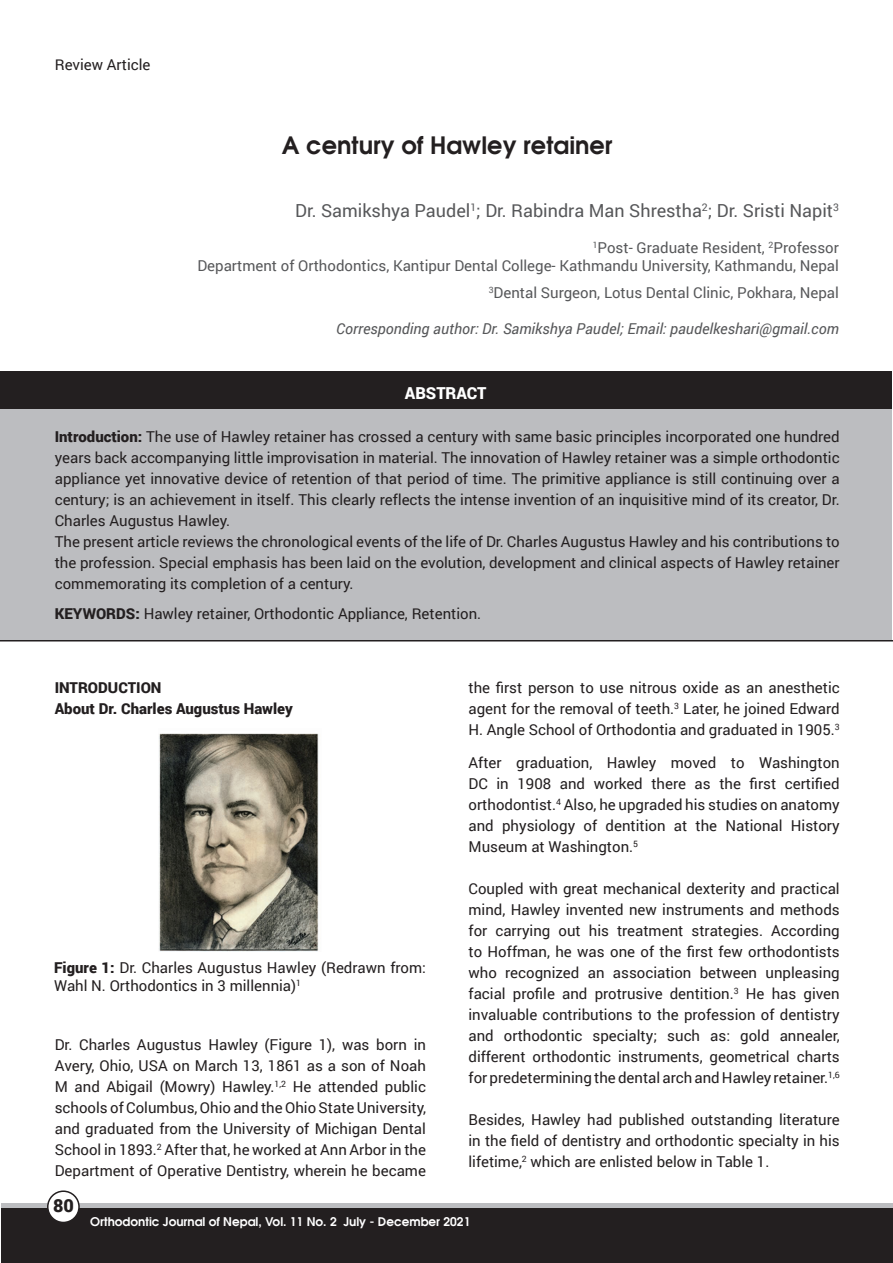
<style>
.page{position:relative;width:893px;height:1263px;background:#fff}
.page>*{position:absolute;margin:0;border:0;box-sizing:border-box;transform-origin:0 0}
.t1{font:24px "Avalon";color:#231f20}
.t2{font:18px "Roboto";color:#57585a}
.t3{font:900 18px "Roboto";color:#231f20}
.t4{font:900 16.5px "Roboto";color:#fff}
.t5{font:15px/21px "Roboto";color:#231f20;text-align:justify}
.t6{font:15px "Roboto";color:#57585a}
.t7{font:italic 15px "Roboto";color:#57585a}
.t8{font:900 15px "Roboto";color:#231f20}
.t9{font:12px "Avalon";color:#fff}
.s1{font-weight:900}
</style>
<div class="page">
<div style="left:2px;top:1203px;width:891px;height:22px;background:linear-gradient(to right,#bcbdc0,#bcbdc0)"></div>
<div style="left:2px;top:1209px;width:891px;height:54px;background:#231f20"></div>
<div style="left:48px;top:1191px;width:31px;height:31px;background:#fff;border-radius:50%"></div>
<div style="left:47px;top:1190px;width:33px;height:33px;border:2px solid #231f20;border-radius:50%"></div>
<div style="left:0;top:372px;width:891px;height:268px;background:#bcbdc0"></div>
<div style="left:0;top:372px;width:891px;height:37px;background:#231f20"></div>
<hr style="left:0;top:640px;width:893px;height:1px;background:#231f20">
<img style="left:159px;top:733px;width:160px;height:218px">
<p class="t5" style="left:55px;top:53px;width:97px">Review Article</p>
<p class="t1" style="left:282px;top:129px;width:332px">A century of Hawley retainer</p>
<p class="t2" style="left:295px;top:198px;width:545px">Dr. Samikshya Paudel<sup>1</sup>; Dr. Rabindra Man Shrestha<sup>2</sup>; Dr. Sristi Napit<sup>3</sup></p>
<p class="t6" style="left:593px;top:237px;width:248px"><sup>1</sup>Post- Graduate Resident, <sup>2</sup>Professor</p>
<p class="t6" style="left:197px;top:255px;width:643px">Department of Orthodontics, Kantipur Dental College- Kathmandu University, Kathmandu, Nepal</p>
<p class="t6" style="left:489px;top:282px;width:352px"><sup>3</sup>Dental Surgeon, Lotus Dental Clinic, Pokhara, Nepal</p>
<p class="t7" style="left:336px;top:318px;width:504px">Corresponding author: Dr. Samikshya Paudel; Email: paudelkeshari@gmail.com</p>
<p class="t4" style="left:405px;top:382px;width:83px">ABSTRACT</p>
<p class="t5" style="left:55px;top:425px;width:786px"><span class="s1">Introduction:</span> The use of Hawley retainer has crossed a century with same basic principles incorporated one hundred years back accompanying little improvisation in material. The innovation of Hawley retainer was a simple orthodontic appliance yet innovative device of retention of that period of time. The primitive appliance is still continuing over a century; is an achievement in itself. This clearly reflects the intense invention of an inquisitive mind of its creator, Dr.<br>Charles Augustus Hawley.</p>
<p class="t5" style="left:55px;top:530px;width:786px">The present article reviews the chronological events of the life of Dr. Charles Augustus Hawley and his contributions to the profession. Special emphasis has been laid on the evolution, development and clinical aspects of Hawley retainer commemorating its completion of a century.</p>
<p class="t5" style="left:55px;top:602px;width:428px"><span class="s1">KEYWORDS:</span> Hawley retainer, Orthodontic Appliance, Retention.</p>
<p class="t8" style="left:55px;top:677px;width:108px">INTRODUCTION</p>
<p class="t8" style="left:55px;top:698px;width:240px">About Dr. Charles Augustus Hawley</p>
<p class="t5" style="left:54px;top:958px;width:373px;line-height:18px"><span class="s1">Figure 1:</span> Dr. Charles Augustus Hawley (Redrawn from:<br>Wahl N. Orthodontics in 3 millennia)<sup>1</sup></p>
<p class="t5" style="left:55px;top:1033px;width:373px">Dr. Charles Augustus Hawley (Figure 1), was born in Avery, Ohio, USA on March 13, 1861 as a son of Noah M and Abigail (Mowry) Hawley.<sup>1,2</sup> He attended public schools of Columbus, Ohio and the Ohio State University, and graduated from the University of Michigan Dental School in 1893.<sup>2</sup> After that, he worked at Ann Arbor in the Department of Operative Dentistry, wherein he became</p>
<p class="t3" style="left:53px;top:1193px;width:22px">80</p>
<p class="t5" style="left:468px;top:676px;width:373px">the first person to use nitrous oxide as an anesthetic agent for the removal of teeth.<sup>3</sup> Later, he joined Edward H. Angle School of Orthodontia and graduated in 1905.<sup>3</sup></p>
<p class="t5" style="left:468px;top:751px;width:373px">After graduation, Hawley moved to Washington DC in 1908 and worked there as the first certified orthodontist.<sup>4</sup> Also, he upgraded his studies on anatomy and physiology of dentition at the National History Museum at Washington.<sup>5</sup></p>
<p class="t5" style="left:468px;top:877px;width:373px">Coupled with great mechanical dexterity and practical mind, Hawley invented new instruments and methods for carrying out his treatment strategies. According to Hoffman, he was one of the first few orthodontists who recognized an association between unpleasing facial profile and protrusive dentition.<sup>3</sup> He has given invaluable contributions to the profession of dentistry and orthodontic specialty; such as: gold annealer, different orthodontic instruments, geometrical charts for predetermining the dental arch and Hawley retainer.<sup>1,6</sup></p>
<p class="t5" style="left:468px;top:1108px;width:373px">Besides, Hawley had published outstanding literature in the field of dentistry and orthodontic specialty in his lifetime,<sup>2</sup> which are enlisted below in Table 1.</p>
<p class="t9" style="left:90px;top:1213px;width:382px">Orthodontic Journal of Nepal, Vol. 11 No. 2 July - December 2021</p>
</div>
